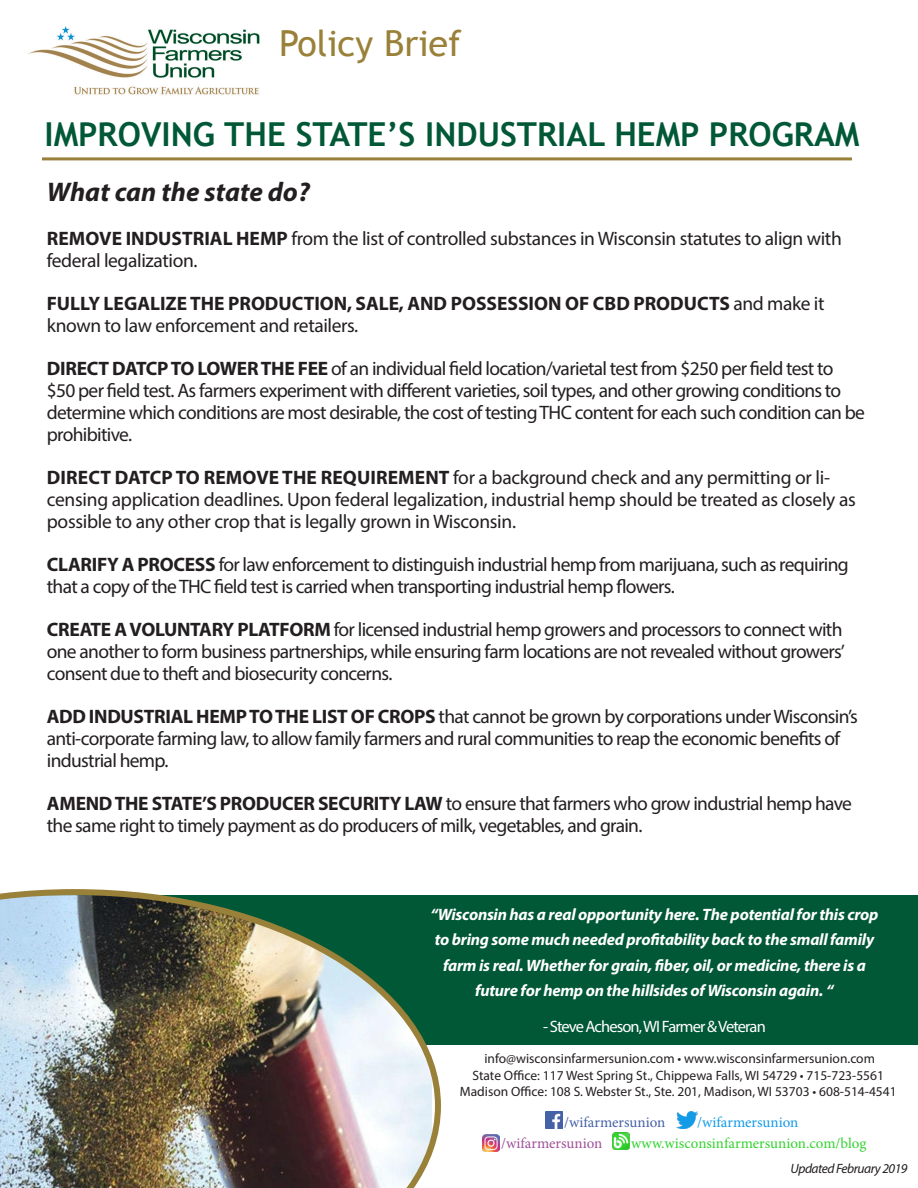
<style>
.page{position:relative;width:918px;height:1188px;background:#fff}
.page>*{position:absolute;margin:0;border:0;box-sizing:border-box;transform-origin:0 0}
.t1{font:36px "Trebuchet MS";color:#9a8139}
.t2{font:700 33px "Trebuchet MS";color:#005836}
.t3{font:italic 700 27px "Myriad Pro";color:#231f20}
.t4{font:19.5px/21.8px "Myriad Pro";letter-spacing:-.035em;color:#231f20}
.t5{font:19.5px/21.8px "Myriad Pro";letter-spacing:-.015em;color:#231f20}
.t6{font:700 19.5px/21.8px "Myriad Pro";color:#231f20}
.t7{font:italic 700 16.5px/25.2px "Myriad Pro";letter-spacing:-.015em;color:#fff;text-align:center}
.t8{font:16.5px "Myriad Pro";letter-spacing:-.055em;color:#fff}
.t9{font:15px "Minion Pro";color:#34d330}
.t10{font:15px "Minion Pro";color:#4562a6}
.t11{font:15px "Minion Pro";color:#139be8}
.t12{font:15px "Minion Pro";color:#9f5198}
.t13{font:13.5px/16.2px "Myriad Pro";color:#231f20;text-align:center}
.t14{font:italic 13.5px "Myriad Pro";letter-spacing:-.035em;color:#231f20}
.s1{font-weight:700}
.s2{font-weight:400}
</style>
<div class="page">
<div style="left:0;top:895px;width:918px;height:150px;background:#005836"></div>
<img style="left:27px;top:26px;width:233px;height:69px">
<hr style="left:42px;top:157px;width:810px;height:3px;background:#9a8139">
<img style="left:483px;top:1134px;width:17px;height:17px">
<img style="left:546px;top:1112px;width:17px;height:17px">
<img style="left:676px;top:1112px;width:21px;height:17px">
<img style="left:613px;top:1133px;width:17px;height:17px">
<img style="left:0;top:889px;width:441px;height:299px">
<p class="t1" style="left:279px;top:22px;width:184px">Policy Brief</p>
<p class="t2" style="left:45px;top:113px;width:816px">IMPROVING THE STATE’S INDUSTRIAL HEMP PROGRAM</p>
<p class="t3" style="left:47px;top:174px;width:265px">What can the state do?</p>
<p class="t4" style="left:47px;top:227px;width:797px"><span class="s1">REMOVE INDUSTRIAL HEMP</span> from the list of controlled substances in Wisconsin statutes to align with federal legalization.</p>
<p class="t6" style="left:47px;top:292px;width:779px">FULLY LEGALIZE THE PRODUCTION, SALE, AND POSSESSION OF CBD PRODUCTS <span class="s2">and make it known to law enforcement and retailers.</span></p>
<p class="t4" style="left:47px;top:358px;width:820px"><span class="s1">DIRECT DATCP TO LOWER THE FEE</span> of an individual field location/varietal test from $250 per field test to $50 per field test. As farmers experiment with different varieties, soil types, and other growing conditions to determine which conditions are most desirable, the cost of testing THC content for each such condition can be prohibitive.</p>
<p class="t5" style="left:47px;top:466px;width:811px"><span class="s1">DIRECT DATCP TO REMOVE THE REQUIREMENT</span> for a background check and any permitting or li&shy;censing application deadlines. Upon federal legalization, industrial hemp should be treated as closely as possible to any other crop that is legally grown in Wisconsin.</p>
<p class="t4" style="left:47px;top:553px;width:803px"><span class="s1">CLARIFY A PROCESS</span> for law enforcement to distinguish industrial hemp from marijuana, such as requiring that a copy of the THC field test is carried when transporting industrial hemp flowers.</p>
<p class="t4" style="left:47px;top:619px;width:800px"><span class="s1">CREATE A VOLUNTARY PLATFORM</span> for licensed industrial hemp growers and processors to connect with one another to form business partnerships, while ensuring farm locations are not revealed without growers’ consent due to theft and biosecurity concerns.</p>
<p class="t4" style="left:47px;top:706px;width:813px"><span class="s1">ADD INDUSTRIAL HEMP TO THE LIST OF CROPS</span> that cannot be grown by corporations under Wisconsin’s anti-corporate farming law, to allow family farmers and rural communities to reap the economic benefits of industrial hemp.</p>
<p class="t4" style="left:47px;top:793px;width:807px"><span class="s1">AMEND THE STATE’S PRODUCER SECURITY LAW</span> to ensure that farmers who grow industrial hemp have the same right to timely payment as do producers of milk, vegetables, and grain.</p>
<p class="t7" style="left:430px;top:901px;width:450px">“Wisconsin has a real opportunity here. The potential for this crop to bring some much needed profitability back to the small family farm is real. Whether for grain, fiber, oil, or medicine, there is a future for hemp on the hillsides of Wisconsin again. “</p>
<p class="t8" style="left:543px;top:1017px;width:224px">- Steve Acheson, WI Farmer &amp; Veteran</p>
<p class="t13" style="left:484px;top:1051px;width:392px">info@wisconsinfarmersunion.com • www.wisconsinfarmersunion.com</p>
<p class="t13" style="left:460px;top:1067px;width:438px">State Office: 117 West Spring St., Chippewa Falls, WI 54729 • 715-723-5561<br>Madison Office: 108 S. Webster St., Ste. 201, Madison, WI 53703 • 608-514-4541</p>
<p class="t10" style="left:564px;top:1112px;width:103px">/wifarmersunion</p>
<p class="t11" style="left:697px;top:1112px;width:103px">/wifarmersunion</p>
<p class="t12" style="left:501px;top:1133px;width:103px">/wifarmersunion</p>
<p class="t9" style="left:631px;top:1133px;width:237px">www.wisconsinfarmersunion.com/blog</p>
<p class="t14" style="left:790px;top:1160px;width:119px">Updated February 2019</p>
</div>
